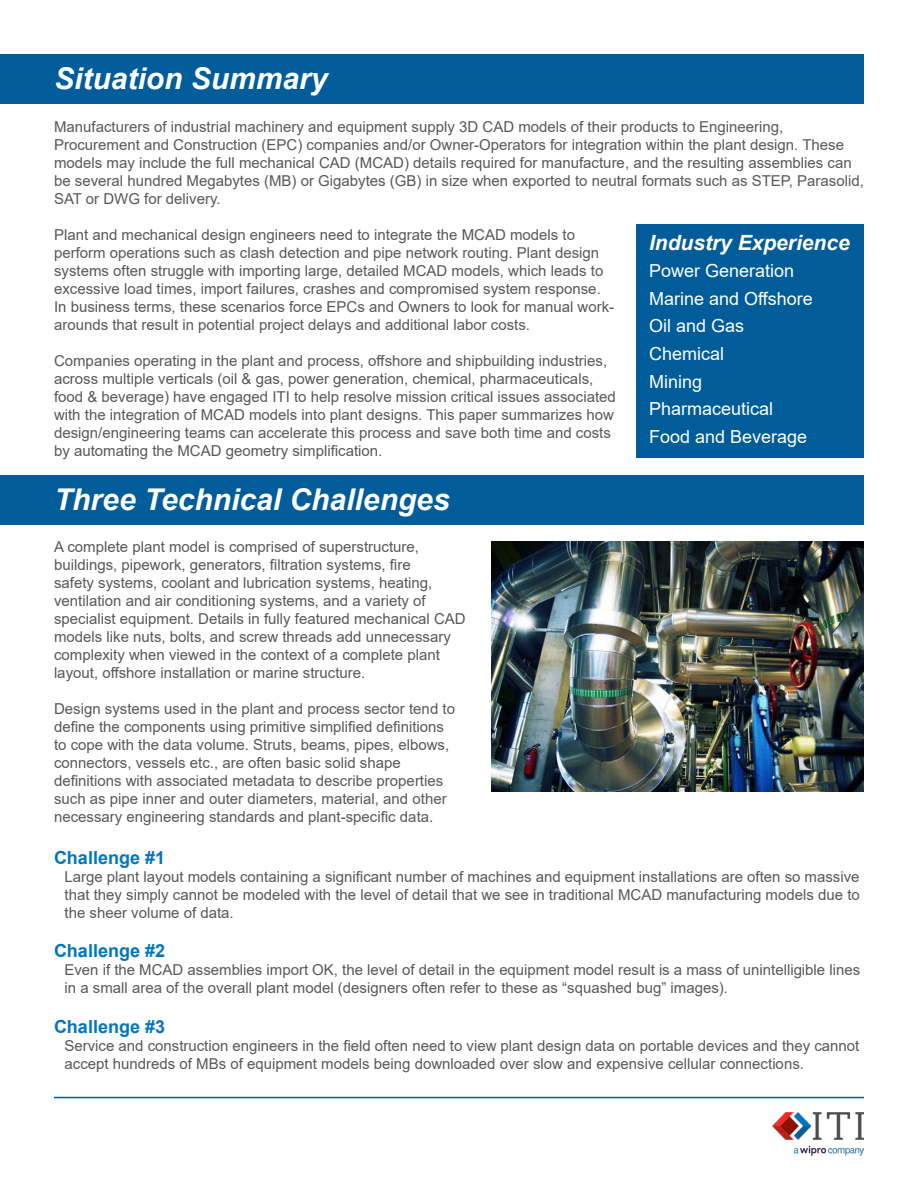
<style>
.page{position:relative;width:918px;height:1188px;background:#fff}
.page>*{position:absolute;margin:0;border:0;box-sizing:border-box;transform-origin:0 0}
.t1{font:italic 700 30px "Arial";color:#fff}
.t2{font:italic 700 21px "Arial";color:#fff}
.t3{font:18px/27.6px "Arial";color:#fff}
.t4{font:700 18px "Arial";color:#0076c0}
.t5{font:15px/18px "Arial";color:#58585a}
</style>
<div class="page">
<div style="left:0;top:54px;width:864px;height:50px;background:#005d9a"></div>
<div style="left:0;top:475px;width:864px;height:50px;background:#005d9a"></div>
<img style="left:772px;top:1113px;width:92px;height:42px">
<hr style="left:54px;top:1097px;width:810px;height:1px;background:#005d9a">
<div style="left:636px;top:224px;width:228px;height:234px;background:#005d9a"></div>
<img style="left:492px;top:541px;width:372px;height:251px">
<h1 class="t1" style="left:54px;top:59px;width:275px">Situation Summary</h1>
<p class="t5" style="left:54px;top:118px;width:812px">Manufacturers of industrial machinery and equipment supply 3D CAD models of their products to Engineering, Procurement and Construction (EPC) companies and/or Owner-Operators for integration within the plant design. These models may include the full mechanical CAD (MCAD) details required for manufacture, and the resulting assemblies can be several hundred Megabytes (MB) or Gigabytes (GB) in size when exported to neutral formats such as STEP, Parasolid, SAT or DWG for delivery.</p>
<p class="t5" style="left:54px;top:226px;width:562px">Plant and mechanical design engineers need to integrate the MCAD models to perform operations such as clash detection and pipe network routing. Plant design systems often struggle with importing large, detailed MCAD models, which leads to excessive load times, import failures, crashes and compromised system response.<br>In business terms, these scenarios force EPCs and Owners to look for manual work&shy;arounds that result in potential project delays and additional labor costs.</p>
<p class="t5" style="left:54px;top:352px;width:563px">Companies operating in the plant and process, offshore and shipbuilding industries, across multiple verticals (oil &amp; gas, power generation, chemical, pharmaceuticals, food &amp; beverage) have engaged ITI to help resolve mission critical issues associated with the integration of MCAD models into plant designs. This paper summarizes how design/engineering teams can accelerate this process and save both time and costs by automating the MCAD geometry simplification.</p>
<h1 class="t1" style="left:54px;top:480px;width:397px">Three Technical Challenges</h1>
<h2 class="t2" style="left:649px;top:228px;width:202px">Industry Experience</h2>
<p class="t3" style="left:649px;top:257px;width:165px">Power Generation<br>Marine and Offshore<br>Oil and Gas<br>Chemical<br>Mining<br>Pharmaceutical<br>Food and Beverage</p>
<p class="t5" style="left:54px;top:538px;width:413px">A complete plant model is comprised of superstructure, buildings, pipework, generators, filtration systems, fire<br>safety systems, coolant and lubrication systems, heating, ventilation and air conditioning systems, and a variety of specialist equipment. Details in fully featured mechanical CAD models like nuts, bolts, and screw threads add unnecessary complexity when viewed in the context of a complete plant layout, offshore installation or marine structure.</p>
<p class="t5" style="left:54px;top:700px;width:403px">Design systems used in the plant and process sector tend to define the components using primitive simplified definitions to cope with the data volume. Struts, beams, pipes, elbows, connectors, vessels etc., are often basic solid shape definitions with associated metadata to describe properties such as pipe inner and outer diameters, material, and other necessary engineering standards and plant-specific data.</p>
<p class="t4" style="left:54px;top:845px;width:113px">Challenge #1</p>
<p class="t5" style="left:64px;top:867px;width:797px;text-align:justify">Large plant layout models containing a significant number of machines and equipment installations are often so massive that they simply cannot be modeled with the level of detail that we see in traditional MCAD manufacturing models due to the sheer volume of data.</p>
<p class="t4" style="left:54px;top:938px;width:113px">Challenge #2</p>
<p class="t5" style="left:64px;top:961px;width:797px">Even if the MCAD assemblies import OK, the level of detail in the equipment model result is a mass of unintelligible lines in a small area of the overall plant model (designers often refer to these as “squashed bug” images).</p>
<p class="t4" style="left:54px;top:1014px;width:113px">Challenge #3</p>
<p class="t5" style="left:64px;top:1036px;width:796px">Service and construction engineers in the field often need to view plant design data on portable devices and they cannot accept hundreds of MBs of equipment models being downloaded over slow and expensive cellular connections.</p>
</div>
